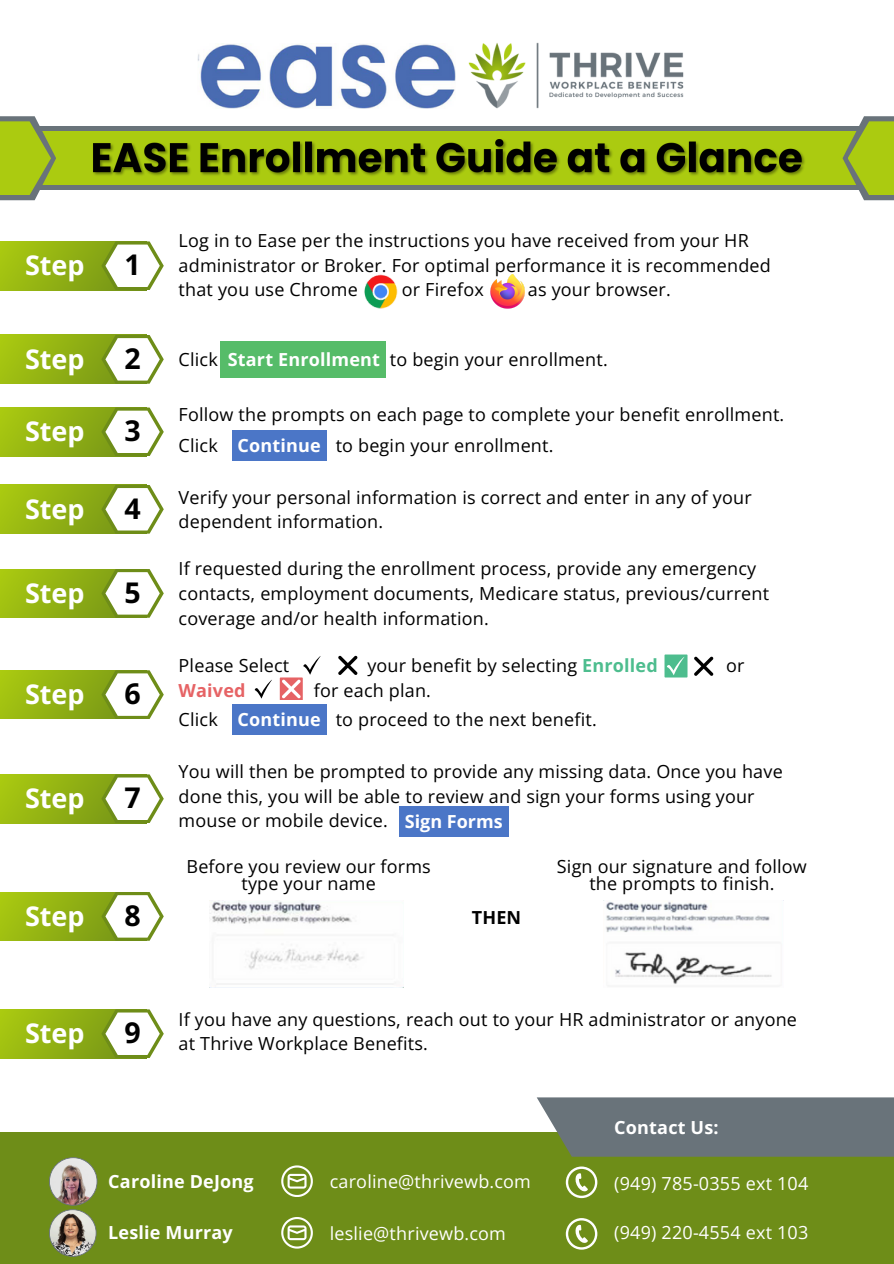
<style>
.page{position:relative;width:894px;height:1264px;background:#fff}
.page>*{position:absolute;margin:0;border:0;box-sizing:border-box;transform-origin:0 0}
.t1{font:700 28.5px "Open Sans";color:#000}
.t2{font:700 27px "Open Sans";color:#fff}
.t3{font:18px/24.8px "Open Sans";letter-spacing:.01em;color:#000}
.t4{font:18px "Open Sans";letter-spacing:.01em;color:#fff}
.t5{font:700 18px "Open Sans";letter-spacing:.01em;color:#fff}
.t6{font:700 18px "Open Sans";letter-spacing:.01em;color:#e66365}
.t7{font:700 18px "Open Sans";color:#000}
.s1{font-weight:700;color:#fff}
.s2{font-weight:700;color:#4dbd8e}
</style>
<div class="page">
<div style="left:0;top:1131px;width:893px;height:132px;background:#6e8d18"></div>
<div style="left:536px;top:1097px;width:357px;height:59px;background:#69737a"></div>
<img style="left:49px;top:1157px;width:48px;height:99px">
<svg style="left:281px;top:1165px;width:32px;height:31px"></svg>
<svg style="left:281px;top:1217px;width:32px;height:31px"></svg>
<svg style="left:565px;top:1166px;width:32px;height:31px"></svg>
<svg style="left:565px;top:1218px;width:32px;height:31px"></svg>
<img style="left:364px;top:274px;width:34px;height:35px">
<img style="left:490px;top:274px;width:34px;height:34px">
<div style="left:220px;top:341px;width:165px;height:36px;background:#56bc69"></div>
<div style="left:232px;top:429px;width:95px;height:31px;background:#4b76c7"></div>
<svg style="left:338px;top:656px;width:19px;height:19px"></svg>
<div style="left:664px;top:654px;width:22px;height:23px;background:#4dbd8e"></div>
<svg style="left:667px;top:657px;width:18px;height:18px"></svg>
<svg style="left:694px;top:656px;width:19px;height:20px"></svg>
<div style="left:280px;top:677px;width:22px;height:23px;background:#e66365"></div>
<svg style="left:254px;top:679px;width:18px;height:19px"></svg>
<svg style="left:282px;top:656px;width:39px;height:42px"></svg>
<div style="left:232px;top:704px;width:95px;height:30px;background:#4b76c7"></div>
<div style="left:399px;top:806px;width:109px;height:31px;background:#4b76c7"></div>
<img style="left:209px;top:900px;width:195px;height:87px">
<img style="left:603px;top:900px;width:169px;height:85px">
<img style="left:197px;top:43px;width:259px;height:65px">
<img style="left:468px;top:42px;width:216px;height:67px">
<svg style="left:0;top:241px;width:101px;height:49px;background:#94b412"></svg>
<svg style="left:101px;top:241px;width:63px;height:49px"></svg>
<svg style="left:0;top:335px;width:101px;height:49px;background:#94b412"></svg>
<svg style="left:101px;top:335px;width:63px;height:49px"></svg>
<svg style="left:0;top:407px;width:101px;height:49px;background:#94b412"></svg>
<svg style="left:101px;top:407px;width:63px;height:49px"></svg>
<svg style="left:0;top:485px;width:101px;height:48px;background:#94b412"></svg>
<svg style="left:101px;top:485px;width:63px;height:48px"></svg>
<svg style="left:0;top:569px;width:101px;height:48px;background:#94b412"></svg>
<svg style="left:101px;top:569px;width:63px;height:48px"></svg>
<svg style="left:0;top:670px;width:101px;height:49px;background:#94b412"></svg>
<svg style="left:101px;top:670px;width:63px;height:49px"></svg>
<svg style="left:0;top:774px;width:101px;height:49px;background:#94b412"></svg>
<svg style="left:101px;top:774px;width:63px;height:49px"></svg>
<svg style="left:0;top:892px;width:101px;height:48px;background:#94b412"></svg>
<svg style="left:101px;top:892px;width:63px;height:48px"></svg>
<svg style="left:0;top:1009px;width:101px;height:49px;background:#94b412"></svg>
<svg style="left:101px;top:1009px;width:63px;height:49px"></svg>
<div style="left:11px;top:126px;width:882px;height:64px;background:#69737a"></div>
<div style="left:0;top:131px;width:893px;height:54px;background:#abcb10"></div>
<svg style="left:842px;top:116px;width:51px;height:84px"></svg>
<svg style="left:847px;top:121px;width:46px;height:74px"></svg>
<svg style="left:0;top:116px;width:56px;height:84px"></svg>
<svg style="left:0;top:121px;width:51px;height:74px"></svg>
<img style="left:93px;top:139px;width:712px;height:37px">
<p class="t2" style="left:25px;top:246px;width:61px">Step</p>
<p class="t1" style="left:124px;top:245px;width:18px">1</p>
<p class="t2" style="left:25px;top:340px;width:61px">Step</p>
<p class="t1" style="left:124px;top:338px;width:18px">2</p>
<h2 class="t2" style="left:25px;top:412px;width:61px">Step</h2>
<p class="t1" style="left:124px;top:411px;width:18px">3</p>
<p class="t2" style="left:25px;top:490px;width:61px">Step</p>
<h4 class="t1" style="left:124px;top:488px;width:18px">4</h4>
<h2 class="t2" style="left:25px;top:574px;width:61px">Step</h2>
<p class="t1" style="left:124px;top:572px;width:18px">5</p>
<p class="t2" style="left:25px;top:675px;width:61px">Step</p>
<p class="t1" style="left:124px;top:673px;width:18px">6</p>
<p class="t2" style="left:25px;top:779px;width:61px">Step</p>
<p class="t1" style="left:124px;top:777px;width:18px">7</p>
<h3 class="t2" style="left:25px;top:897px;width:61px">Step</h3>
<p class="t1" style="left:124px;top:895px;width:18px">8</p>
<h2 class="t2" style="left:25px;top:1014px;width:61px">Step</h2>
<p class="t1" style="left:124px;top:1012px;width:18px">9</p>
<p class="t3" style="left:178px;top:227px;width:593px">Log in to Ease per the instructions you have received from your HR administrator or Broker. For optimal performance it is recommended that you use Chrome</p>
<p class="t3" style="left:401px;top:277px;width:84px">or Firefox</p>
<p class="t3" style="left:527px;top:277px;width:144px">as your browser.</p>
<h2 class="t3" style="left:178px;top:347px;width:430px">Click <span class="s1">Start Enrollment</span> to begin your enrollment.</h2>
<p class="t3" style="left:178px;top:401px;width:607px">Follow the prompts on each page to complete your benefit enrollment.</p>
<p class="t3" style="left:178px;top:433px;width:376px">Click <span class="s1">Continue</span> to begin your enrollment.</p>
<p class="t3" style="left:178px;top:484px;width:574px">Verify your personal information is correct and enter in any of your dependent information.</p>
<p class="t3" style="left:178px;top:556px;width:592px">If requested during the enrollment process, provide any emergency contacts, employment documents, Medicare status, previous/current coverage and/or health information.</p>
<h2 class="t3" style="left:178px;top:652px;width:112px">Please Select</h2>
<h2 class="t3" style="left:367px;top:652px;width:292px">your benefit by selecting <span class="s2">Enrolled</span></h2>
<h2 class="t3" style="left:725px;top:652px;width:20px">or</h2>
<p class="t6" style="left:178px;top:677px;width:68px">Waived</p>
<p class="t3" style="left:314px;top:677px;width:119px">for each plan.</p>
<p class="t3" style="left:178px;top:707px;width:419px">Click <span class="s1">Continue</span> to proceed to the next benefit.</p>
<p class="t3" style="left:178px;top:758px;width:605px">You will then be prompted to provide any missing data. Once you have done this, you will be able to review and sign your forms using your mouse or mobile device.</p>
<h2 class="t5" style="left:405px;top:809px;width:99px">Sign Forms</h2>
<h2 class="t3" style="left:186px;top:853px;width:246px">Before you review our forms</h2>
<p class="t3" style="left:241px;top:870px;width:136px">type your name</p>
<p class="t3" style="left:556px;top:857px;width:251px;line-height:16.8px;text-align:center">Sign our signature and follow the prompts to finish.</p>
<h2 class="t7" style="left:471px;top:905px;width:51px">THEN</h2>
<p class="t3" style="left:178px;top:1006px;width:619px">If you have any questions, reach out to your HR administrator or anyone at Thrive Workplace Benefits.</p>
<p class="t5" style="left:614px;top:1114px;width:106px">Contact Us:</p>
<p class="t5" style="left:108px;top:1168px;width:147px">Caroline DeJong</p>
<p class="t5" style="left:108px;top:1219px;width:126px">Leslie Murray</p>
<h2 class="t4" style="left:330px;top:1168px;width:203px">caroline@thrivewb.com</h2>
<p class="t4" style="left:330px;top:1220px;width:178px">leslie@thrivewb.com</p>
<p class="t4" style="left:614px;top:1170px;width:195px">(949) 785-0355 ext 104</p>
<p class="t4" style="left:614px;top:1220px;width:195px">(949) 220-4554 ext 103</p>
</div>
